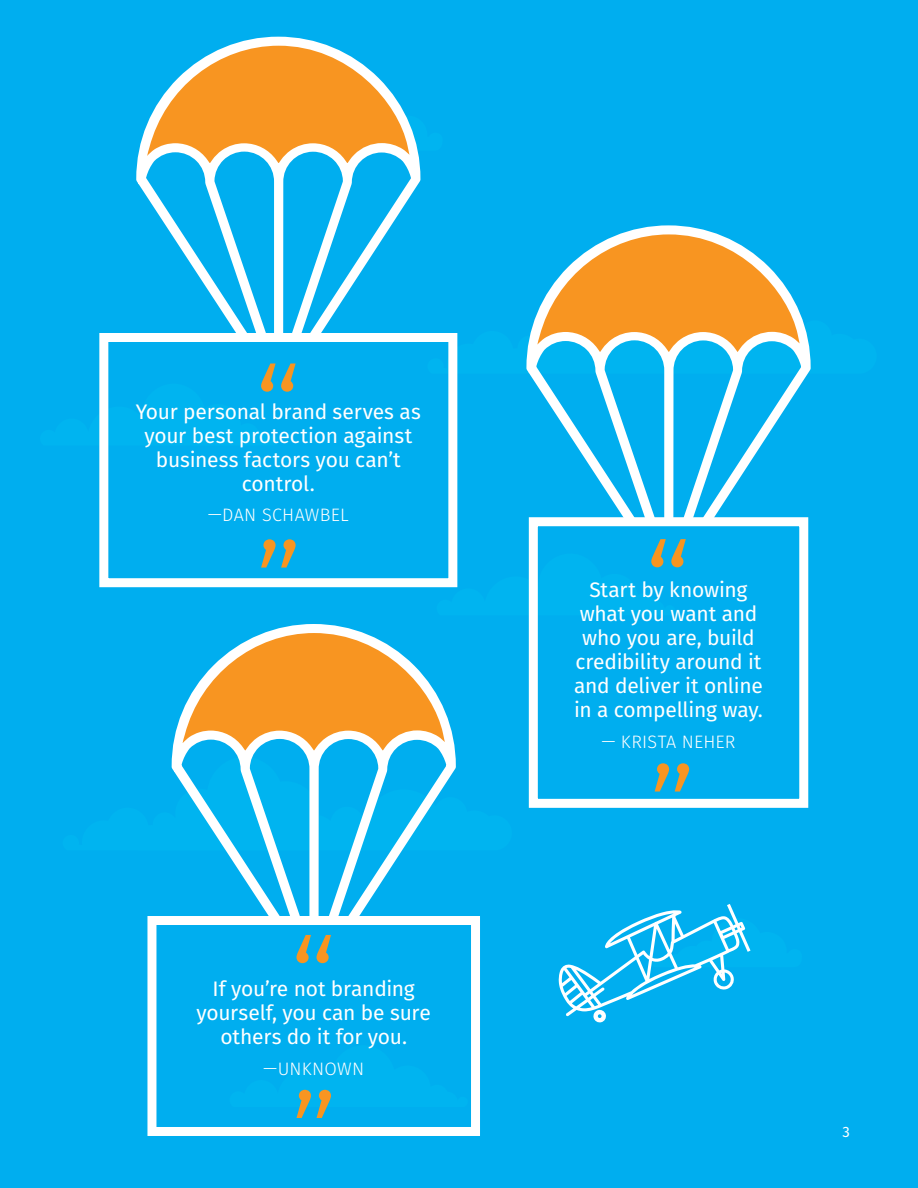
<style>
.page{position:relative;width:918px;height:1188px;background:#00aeef}
.page>*{position:absolute;margin:0;border:0;box-sizing:border-box;transform-origin:0 0}
.t1{font:21px/24px "Fira Sans";letter-spacing:-.015em;color:#fff;text-align:center}
.t2{font:300 18px "Fira Sans";letter-spacing:.01em;color:#fff}
.t3{font:15px "Fira Sans";color:#fff}
</style>
<div class="page">
<svg style="left:99px;top:333px;width:359px;height:255px"></svg>
<svg style="left:99px;top:364px;width:35px;height:82px"></svg>
<svg style="left:559px;top:904px;width:192px;height:118px"></svg>
<svg style="left:431px;top:333px;width:27px;height:41px"></svg>
<svg style="left:526px;top:225px;width:285px;height:583px"></svg>
<svg style="left:134px;top:36px;width:297px;height:552px"></svg>
<svg style="left:147px;top:916px;width:333px;height:220px"></svg>
<svg style="left:169px;top:624px;width:298px;height:512px"></svg>
<p class="t1" style="left:136px;top:399px;width:287px">Your personal brand serves as your best protection against business factors you can’t control.</p>
<p class="t2" style="left:208px;top:502px;width:142px">—DAN SCHAWBEL</p>
<p class="t1" style="left:196px;top:977px;width:236px">If you’re not branding yourself, you can be sure others do it for you.</p>
<p class="t2" style="left:263px;top:1056px;width:102px">—UNKNOWN</p>
<p class="t1" style="left:574px;top:578px;width:190px">Start by knowing what you want and who you are, build credibility around it and deliver it online in a compelling way.</p>
<p class="t2" style="left:601px;top:729px;width:136px">— KRISTA NEHER</p>
<p class="t3" style="left:842px;top:1122px;width:9px">3</p>
</div>
